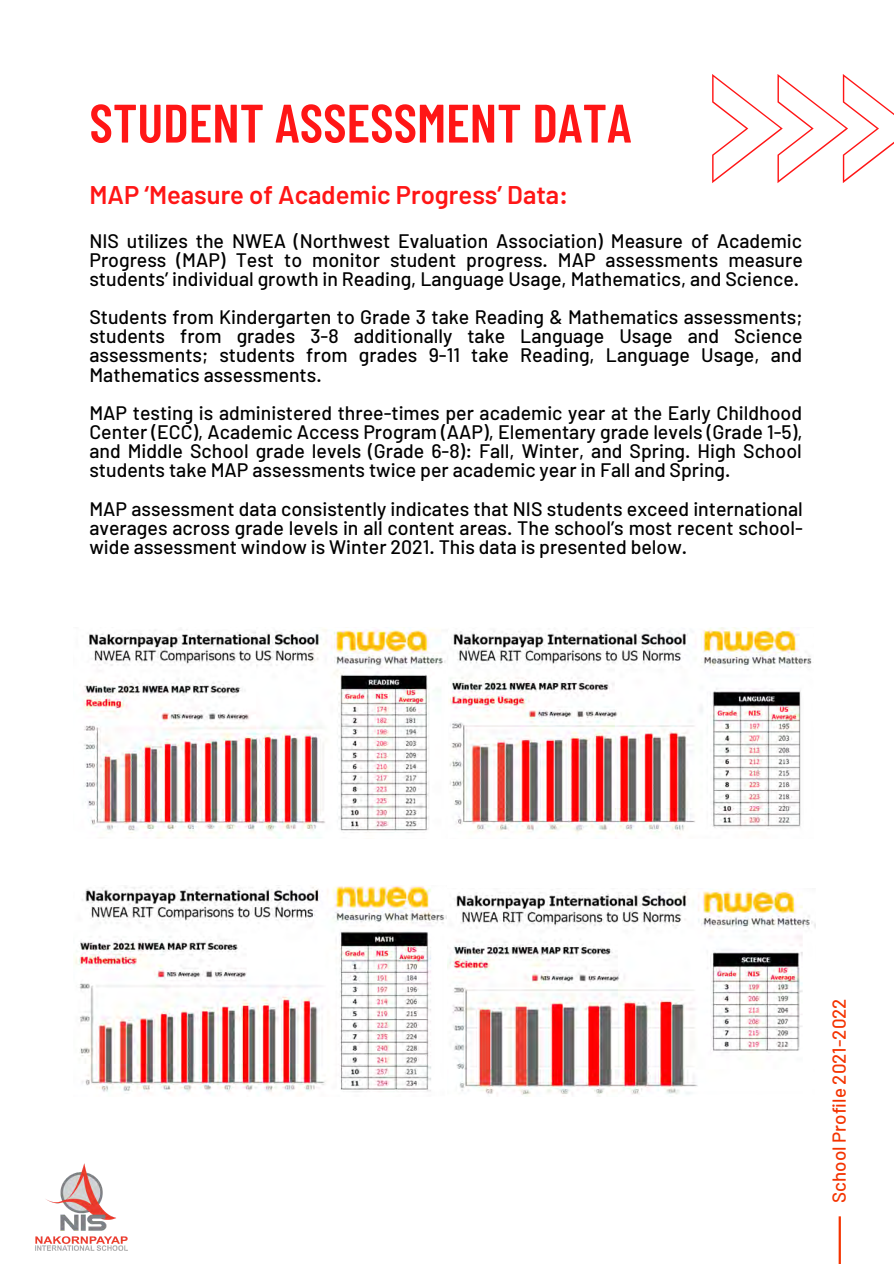
<style>
.page{position:relative;width:894px;height:1264px;background:#fff}
.page>*{position:absolute;margin:0;border:0;box-sizing:border-box;transform-origin:0 0}
.t1{font:600 54px "Barlow Condensed";color:#ff1616}
.t2{font:600 25.5px "Barlow";color:#ff1616}
.t3{font:500 19.5px/19.2px "Barlow";color:#000;text-align:justify}
.t4{font:500 18.75px "Barlow";color:#f43300}
</style>
<div class="page">
<svg style="left:712px;top:74px;width:181px;height:109px"></svg>
<hr style="left:838px;top:1216px;width:2px;height:47px;background:#f43300">
<img style="left:35px;top:1163px;width:93px;height:88px">
<img style="left:74px;top:886px;width:372px;height:208px">
<img style="left:82px;top:627px;width:730px;height:211px">
<img style="left:447px;top:888px;width:368px;height:208px">
<p class="t1" style="left:89px;top:89px;width:543px">STUDENT ASSESSMENT DATA</p>
<p class="t2" style="left:89px;top:178px;width:480px">MAP ‘Measure of Academic Progress’ Data:</p>
<p class="t3" style="left:89px;top:230px;width:714px">NIS utilizes the NWEA (Northwest Evaluation Association) Measure of Academic Progress (MAP) Test to monitor student progress. MAP assessments measure students’ individual growth in Reading, Language Usage, Mathematics, and Science.</p>
<p class="t3" style="left:89px;top:307px;width:714px">Students from Kindergarten to Grade 3 take Reading &amp; Mathematics assessments; students from grades 3-8 additionally take Language Usage and Science assessments; students from grades 9-11 take Reading, Language Usage, and Mathematics assessments.</p>
<p class="t3" style="left:89px;top:402px;width:714px">MAP testing is administered three-times per academic year at the Early Childhood Center (ECC), Academic Access Program (AAP), Elementary grade levels (Grade 1-5), and Middle School grade levels (Grade 6-8): Fall, Winter, and Spring. High School students take MAP assessments twice per academic year in Fall and Spring.</p>
<p class="t3" style="left:89px;top:498px;width:714px">MAP assessment data consistently indicates that NIS students exceed international averages across grade levels in all content areas. The school’s most recent school&shy;wide assessment window is Winter 2021. This data is presented below.</p>
<p class="t4" style="left:826px;top:1202px;width:206px;rotate:-90deg">School Profile 2021-2022</p>
</div>
